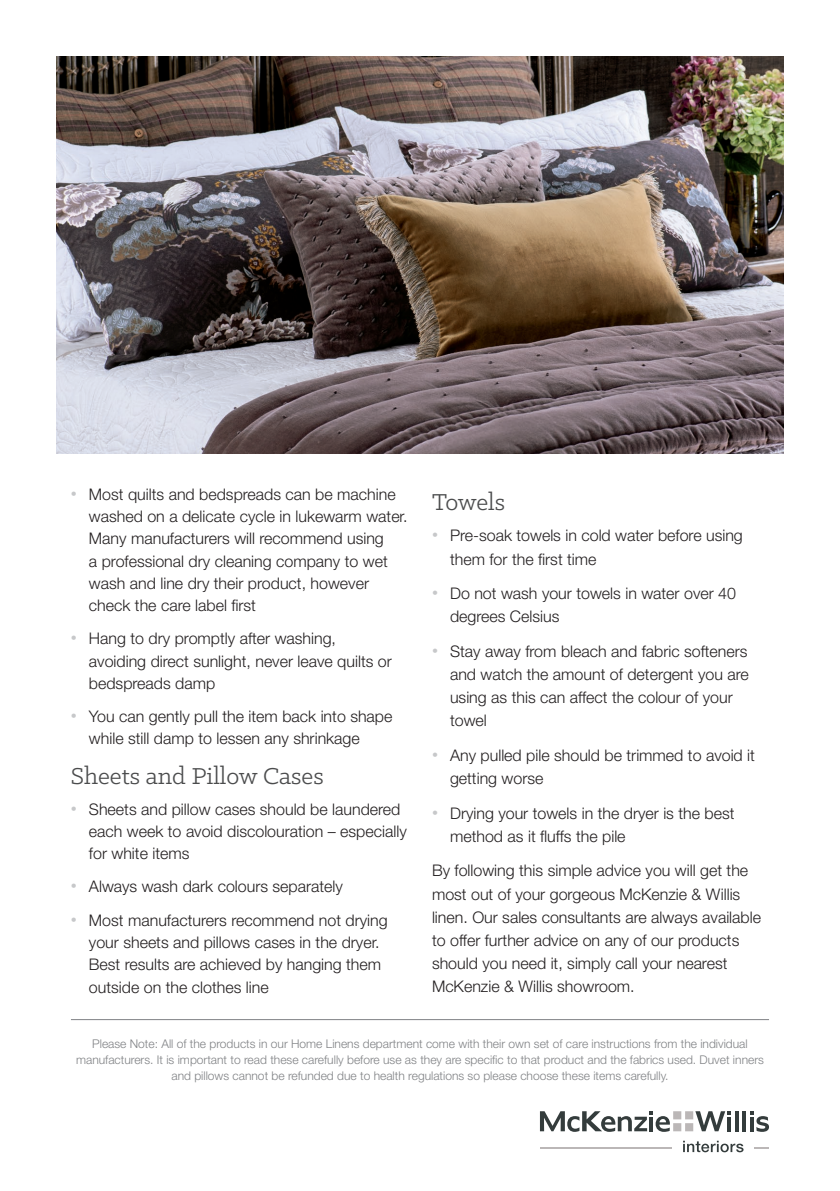
<style>
.page{position:relative;width:840px;height:1191px;background:#fff}
.page>*{position:absolute;margin:0;border:0;box-sizing:border-box;transform-origin:0 0}
.t1{font:26px "Klinic Slab";color:#4b4c4d}
.t2{font:300 16px/22.2px "Helvetica Neue LT Std";color:#231f20}
.t3{font:300 12px/16px "Helvetica Neue LT Std";color:#808285;text-align:center}
.s1{font-weight:700;font-size:12px;color:#c7c8ca}
</style>
<div class="page">
<img style="left:57px;top:57px;width:725px;height:397px">
<hr style="left:71px;top:1019px;width:697px;height:1px;background:#808285">
<svg style="left:735px;top:1111px;width:3px;height:20px"></svg>
<svg style="left:742px;top:1111px;width:3px;height:20px"></svg>
<svg style="left:750px;top:1111px;width:18px;height:20px"></svg>
<svg style="left:683px;top:1140px;width:60px;height:12px"></svg>
<svg style="left:540px;top:1111px;width:190px;height:20px"></svg>
<svg style="left:754px;top:1147px;width:14px;height:1px"></svg>
<hr style="left:539px;top:1147px;width:132px;height:1px;background:#bbb7b7">
<p class="t2" style="left:89px;top:483px;width:320px;text-indent:-18px"><span class="s1">•</span> Most quilts and bedspreads can be machine washed on a delicate cycle in lukewarm water.<br>Many manufacturers will recommend using<br>a professional dry cleaning company to wet wash and line dry their product, however check the care label first</p>
<p class="t2" style="left:89px;top:627px;width:304px;text-indent:-18px"><span class="s1">•</span> Hang to dry promptly after washing, avoiding direct sunlight, never leave quilts or bedspreads damp</p>
<p class="t2" style="left:89px;top:705px;width:305px;text-indent:-18px"><span class="s1">•</span> You can gently pull the item back into shape while still damp to lessen any shrinkage</p>
<h1 class="t1" style="left:71px;top:759px;width:254px">Sheets and Pillow Cases</h1>
<p class="t2" style="left:89px;top:797px;width:319px;text-indent:-18px"><span class="s1">•</span> Sheets and pillow cases should be laundered each week to avoid discolouration – especially for white items</p>
<p class="t2" style="left:71px;top:875px;width:273px"><span class="s1">•</span> Always wash dark colours separately</p>
<p class="t2" style="left:89px;top:909px;width:300px;text-indent:-18px"><span class="s1">•</span> Most manufacturers recommend not drying your sheets and pillows cases in the dryer.<br>Best results are achieved by hanging them outside on the clothes line</p>
<h1 class="t1" style="left:432px;top:485px;width:75px">Towels</h1>
<p class="t2" style="left:450px;top:524px;width:294px;line-height:23.2px;text-indent:-18px"><span class="s1">•</span> Pre-soak towels in cold water before using them for the first time</p>
<p class="t2" style="left:450px;top:581px;width:287px;line-height:23.2px;text-indent:-18px"><span class="s1">•</span> Do not wash your towels in water over 40 degrees Celsius</p>
<p class="t2" style="left:450px;top:639px;width:300px;line-height:23.2px;text-indent:-18px"><span class="s1">•</span> Stay away from bleach and fabric softeners and watch the amount of detergent you are using as this can affect the colour of your towel</p>
<p class="t2" style="left:450px;top:743px;width:306px;line-height:23.2px;text-indent:-18px"><span class="s1">•</span> Any pulled pile should be trimmed to avoid it getting worse</p>
<p class="t2" style="left:450px;top:801px;width:286px;line-height:23.2px;text-indent:-18px"><span class="s1">•</span> Drying your towels in the dryer is the best method as it fluffs the pile</p>
<p class="t2" style="left:432px;top:859px;width:330px;line-height:23.2px">By following this simple advice you will get the most out of your gorgeous McKenzie &amp; Willis linen. Our sales consultants are always available to offer further advice on any of our products should you need it, simply call your nearest McKenzie &amp; Willis showroom.</p>
<p class="t3" style="left:76px;top:1035px;width:689px">Please Note: All of the products in our Home Linens department come with their own set of care instructions from the individual manufacturers. It is important to read these carefully before use as they are specific to that product and the fabrics used. Duvet inners and pillows cannot be refunded due to health regulations so please choose these items carefully.</p>
</div>
